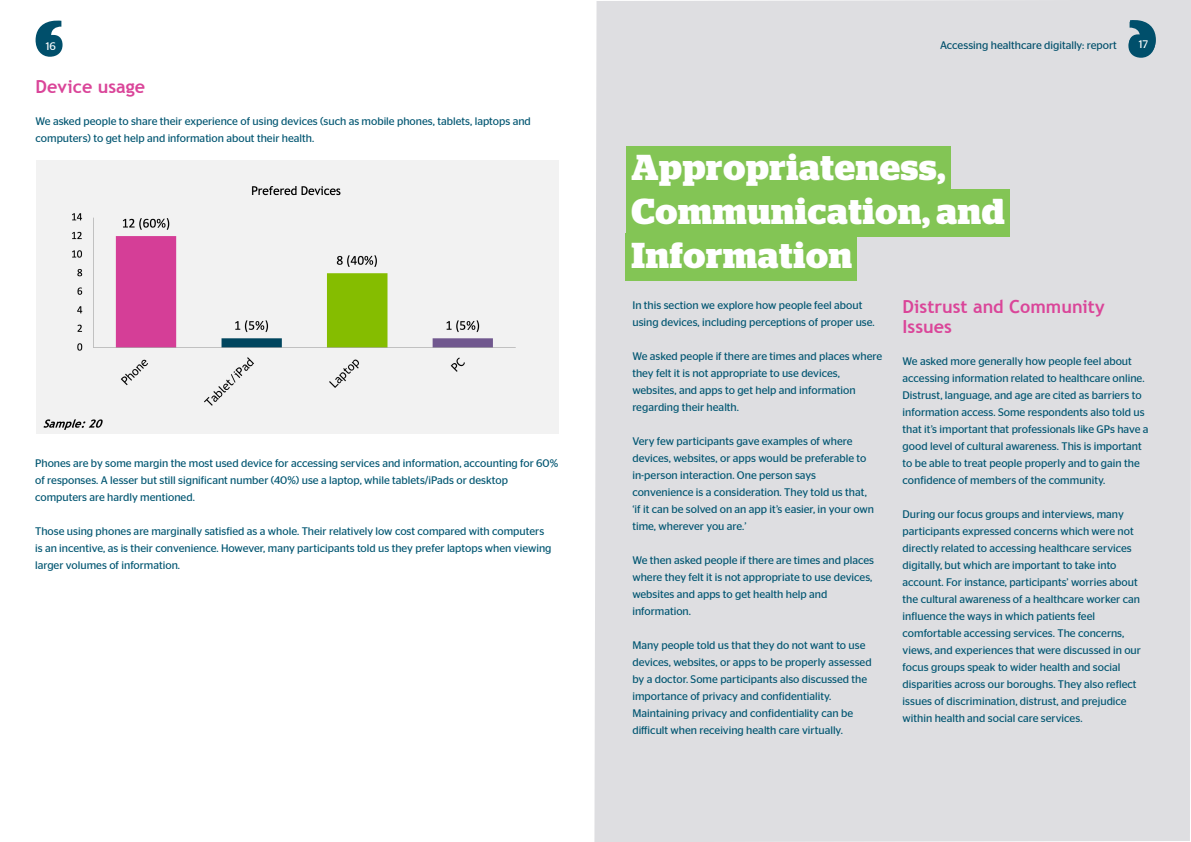
<style>
.page{position:relative;width:1191px;height:842px;background:#fff}
.page>*{position:absolute;margin:0;border:0;box-sizing:border-box;transform-origin:0 0}
.Heading_1_-_Main_tit{font:700 36px "Stag";letter-spacing:.02em;color:#fff}
.t1{font:700 18px "Trebuchet MS";color:#da4599}
.t2{font:11px/17px "Stag Sans";color:#005571}
.t3{font:11px "Stag Sans";color:#004f6b}
.t4{font:11px "Stag Sans";color:#fbfdfe}
</style>
<div class="page">
<div style="left:594px;top:0;width:597px;height:842px;background:#dedee1"></div>
<svg style="left:35px;top:20px;width:28px;height:37px"></svg>
<img style="left:36px;top:160px;width:522px;height:273px">
<div style="left:626px;top:146px;width:324px;height:47px;background:#83c555"></div>
<div style="left:626px;top:190px;width:383px;height:47px;background:#83c555"></div>
<div style="left:626px;top:234px;width:231px;height:47px;background:#83c555"></div>
<svg style="left:1128px;top:20px;width:28px;height:38px"></svg>
<p class="t4" style="left:1138px;top:38px;width:11px">17</p>
<p class="t4" style="left:46px;top:40px;width:12px">16</p>
<p class="t3" style="left:940px;top:39px;width:178px">Accessing healthcare digitally: report</p>
<p class="t4" style="left:1138px;top:39px;width:11px">17</p>
<p class="t1" style="left:36px;top:75px;width:111px">Device usage</p>
<p class="t2" style="left:36px;top:112px;width:497px">We asked people to share their experience of using devices (such as mobile phones, tablets, laptops and</p>
<p class="t2" style="left:36px;top:129px;width:280px">computers) to get help and information about their health.</p>
<p class="t2" style="left:35px;top:455px;width:524px">Phones are by some margin the most used device for accessing services and information, accounting for 60% of responses. A lesser but still significant number (40%) use a laptop, while tablets/iPads or desktop</p>
<p class="t2" style="left:35px;top:489px;width:161px">computers are hardly mentioned.</p>
<p class="t2" style="left:35px;top:523px;width:518px">Those using phones are marginally satisfied as a whole. Their relatively low cost compared with computers is an incentive, as is their convenience. However, many participants told us they prefer laptops when viewing larger volumes of information.</p>
<p class="Heading_1_-_Main_tit" style="left:631px;top:147px;width:315px">Appropriateness,</p>
<p class="Heading_1_-_Main_tit" style="left:631px;top:191px;width:375px">Communication, and</p>
<p class="Heading_1_-_Main_tit" style="left:631px;top:234px;width:222px">Information</p>
<p class="t2" style="left:632px;top:296px;width:244px">In this section we explore how people feel about using devices, including perceptions of proper use.</p>
<p class="t2" style="left:632px;top:347px;width:251px">We asked people if there are times and places where they felt it is not appropriate to use devices,</p>
<p class="t2" style="left:632px;top:381px;width:225px">websites, and apps to get help and information</p>
<p class="t2" style="left:632px;top:398px;width:108px">regarding their health.</p>
<p class="t2" style="left:632px;top:432px;width:222px">Very few participants gave examples of where</p>
<p class="t2" style="left:632px;top:449px;width:235px">devices, websites, or apps would be preferable to in-person interaction. One person says</p>
<p class="t2" style="left:632px;top:483px;width:243px">convenience is a consideration. They told us that, ‘if it can be solved on an app it’s easier, in your own time, wherever you are.’</p>
<p class="t2" style="left:632px;top:551px;width:243px">We then asked people if there are times and places where they felt it is not appropriate to use devices, websites and apps to get health help and</p>
<p class="t2" style="left:632px;top:602px;width:60px">information.</p>
<p class="t2" style="left:632px;top:636px;width:241px">Many people told us that they do not want to use devices, websites, or apps to be properly assessed by a doctor. Some participants also discussed the importance of privacy and confidentiality.</p>
<p class="t2" style="left:632px;top:704px;width:222px">Maintaining privacy and confidentiality can be</p>
<p class="t2" style="left:632px;top:721px;width:212px">difficult when receiving health care virtually.</p>
<p class="t1" style="left:902px;top:296px;width:204px">Distrust and Community</p>
<p class="t1" style="left:902px;top:316px;width:51px">Issues</p>
<p class="t2" style="left:902px;top:353px;width:247px">We asked more generally how people feel about accessing information related to healthcare online.<br>Distrust, language, and age are cited as barriers to information access. Some respondents also told us that it’s important that professionals like GPs have a good level of cultural awareness. This is important to be able to treat people properly and to gain the confidence of members of the community.</p>
<p class="t2" style="left:902px;top:506px;width:223px">During our focus groups and interviews, many</p>
<p class="t2" style="left:902px;top:523px;width:233px">participants expressed concerns which were not directly related to accessing healthcare services</p>
<p class="t2" style="left:902px;top:557px;width:215px">digitally, but which are important to take into</p>
<p class="t2" style="left:902px;top:574px;width:239px">account. For instance, participants’ worries about the cultural awareness of a healthcare worker can influence the ways in which patients feel</p>
<p class="t2" style="left:902px;top:625px;width:240px">comfortable accessing services. The concerns, views, and experiences that were discussed in our focus groups speak to wider health and social</p>
<p class="t2" style="left:902px;top:676px;width:235px">disparities across our boroughs. They also reflect</p>
<p class="t2" style="left:902px;top:693px;width:226px">issues of discrimination, distrust, and prejudice</p>
<p class="t2" style="left:902px;top:710px;width:181px">within health and social care services.</p>
</div>
